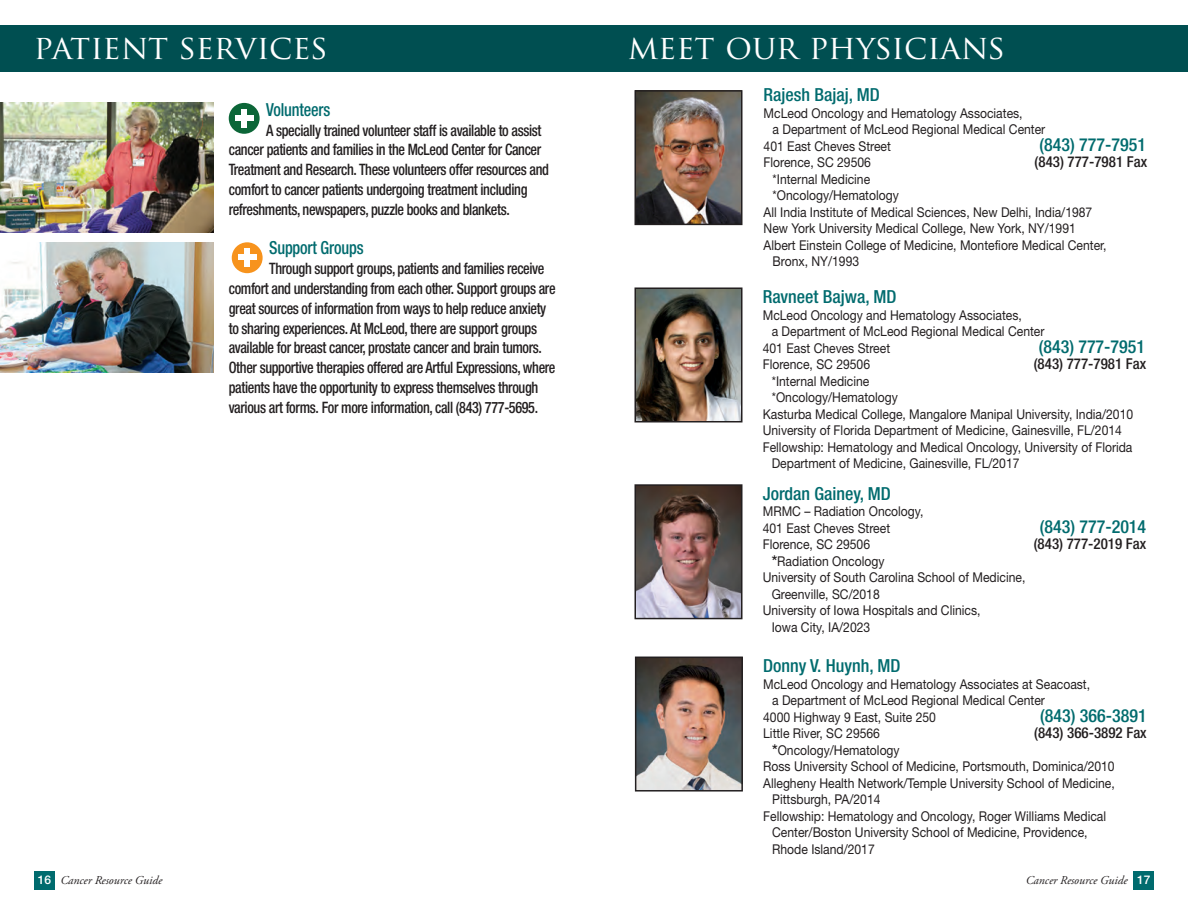
<style>
.page{position:relative;width:1188px;height:918px;background:#fff}
.page>*{position:absolute;margin:0;border:0;box-sizing:border-box;transform-origin:0 0}
.t1{font:33px "Trajan Pro";color:#fff}
.t2{font:500 condensed 18px "Helvetica Neue LT Std";color:#006b6e}
.t3{font:500 condensed 18px "Helvetica Neue LT Std";color:#006b6e;scale:.9 1}
.t4{font:500 condensed 15.75px/19.8px "Helvetica Neue LT Std";letter-spacing:-.025em;color:#231f20;scale:.9 1}
.t5{font:500 condensed 15px "Helvetica Neue LT Std";color:#231f20}
.t6{font:13.5px/16.5px "Helvetica Neue LT Std";color:#231f20;scale:.9 1}
.t7{font:italic 12px "Adobe Garamond Pro";color:#231f20}
.s1{font-weight:500;font-stretch:condensed;font-size:15px}
.s2{font-family:"Helvetica Neue LT Std";font-weight:500;font-style:normal;color:#fff}
</style>
<div class="page">
<div style="left:1134px;top:871px;width:20px;height:19px;background:#006b6e"></div>
<div style="left:34px;top:871px;width:21px;height:19px;background:#006b6e"></div>
<div style="left:0;top:25px;width:1188px;height:46px;background:#004f51"></div>
<img style="left:0;top:103px;width:213px;height:130px">
<img style="left:0;top:243px;width:213px;height:129px">
<div style="left:232px;top:242px;width:31px;height:31px;background:#f7931d;border-radius:50%"></div>
<div style="left:244px;top:248px;width:6px;height:19px;background:#fff"></div>
<div style="left:238px;top:255px;width:18px;height:5px;background:#fff"></div>
<div style="left:229px;top:103px;width:31px;height:31px;background:#0c6638;border-radius:50%"></div>
<div style="left:241px;top:109px;width:6px;height:18px;background:#fff"></div>
<div style="left:235px;top:115px;width:18px;height:6px;background:#fff"></div>
<img style="left:637px;top:93px;width:102px;height:129px">
<div style="left:634px;top:90px;width:108px;height:135px;border:2px solid #231f20"></div>
<img style="left:637px;top:290px;width:102px;height:129px">
<div style="left:634px;top:287px;width:108px;height:135px;border:2px solid #231f20"></div>
<img style="left:638px;top:660px;width:102px;height:129px">
<div style="left:635px;top:657px;width:108px;height:135px;border:2px solid #231f20"></div>
<img style="left:637px;top:487px;width:102px;height:129px">
<div style="left:634px;top:484px;width:108px;height:135px;border:2px solid #231f20"></div>
<h1 class="t1" style="left:34px;top:28px;width:296px">PATIENT SERVICES</h1>
<h2 class="t3" style="left:266px;top:103px;width:73px">Volunteers</h2>
<p class="t4" style="left:229px;top:122px;width:357px;text-indent:37px">A specially trained volunteer staff is available to assist cancer patients and families in the McLeod Center for Cancer Treatment and Research. These volunteers offer resources and comfort to cancer patients undergoing treatment including refreshments, newspapers, puzzle books and blankets.</p>
<h2 class="t3" style="left:269px;top:242px;width:106px">Support Groups</h2>
<p class="t4" style="left:229px;top:261px;width:365px;text-indent:40px">Through support groups, patients and families receive comfort and understanding from each other. Support groups are great sources of information from ways to help reduce anxiety to sharing experiences. At McLeod, there are support groups available for breast cancer, prostate cancer and brain tumors.<br>Other supportive therapies offered are Artful Expressions, where patients have the opportunity to express themselves through various art forms. For more information, call (843) 777-5695.</p>
<h1 class="t1" style="left:628px;top:28px;width:379px">MEET OUR PHYSICIANS</h1>
<h2 class="t2" style="left:764px;top:89px;width:118px">Rajesh Bajaj, MD</h2>
<p class="t6" style="left:764px;top:106px;width:289px">McLeod Oncology and Hematology Associates,</p>
<p class="t6" style="left:773px;top:123px;width:305px">a Department of McLeod Regional Medical Center</p>
<p class="t6" style="left:764px;top:139px;width:143px">401 East Cheves Street</p>
<h2 class="t2" style="left:1040px;top:138px;width:108px">(843) 777-7951</h2>
<p class="t6" style="left:764px;top:156px;width:121px">Florence, SC 29506</p>
<p class="t5" style="left:1035px;top:157px;width:114px">(843) 777-7981 Fax</p>
<p class="t6" style="left:773px;top:172px;width:110px">*Internal Medicine</p>
<p class="t6" style="left:773px;top:189px;width:142px">*Oncology/Hematology</p>
<p class="t6" style="left:764px;top:205px;width:367px">All India Institute of Medical Sciences, New Delhi, India/1987</p>
<p class="t6" style="left:764px;top:222px;width:348px">New York University Medical College, New York, NY/1991</p>
<p class="t6" style="left:764px;top:238px;width:383px">Albert Einstein College of Medicine, Montefiore Medical Center,</p>
<p class="t6" style="left:773px;top:255px;width:98px">Bronx, NY/1993</p>
<h2 class="t2" style="left:763px;top:290px;width:135px">Ravneet Bajwa, MD</h2>
<p class="t6" style="left:763px;top:308px;width:289px">McLeod Oncology and Hematology Associates,</p>
<p class="t6" style="left:772px;top:325px;width:305px">a Department of McLeod Regional Medical Center</p>
<p class="t6" style="left:763px;top:341px;width:143px">401 East Cheves Street</p>
<h2 class="t2" style="left:1039px;top:340px;width:108px">(843) 777-7951</h2>
<p class="t6" style="left:763px;top:358px;width:121px">Florence, SC 29506</p>
<p class="t5" style="left:1034px;top:358px;width:114px">(843) 777-7981 Fax</p>
<p class="t6" style="left:772px;top:374px;width:110px">*Internal Medicine</p>
<p class="t6" style="left:772px;top:391px;width:142px">*Oncology/Hematology</p>
<p class="t6" style="left:763px;top:407px;width:413px">Kasturba Medical College, Mangalore Manipal University, India/2010</p>
<p class="t6" style="left:763px;top:424px;width:401px">University of Florida Department of Medicine, Gainesville, FL/2014</p>
<p class="t6" style="left:763px;top:440px;width:412px">Fellowship: Hematology and Medical Oncology, University of Florida</p>
<p class="t6" style="left:772px;top:457px;width:277px">Department of Medicine, Gainesville, FL/2017</p>
<h2 class="t2" style="left:763px;top:487px;width:130px">Jordan Gainey, MD</h2>
<p class="t6" style="left:763px;top:505px;width:180px">MRMC – Radiation Oncology,<br>401 East Cheves Street</p>
<h2 class="t2" style="left:1040px;top:520px;width:108px">(843) 777-2014</h2>
<p class="t6" style="left:763px;top:538px;width:121px">Florence, SC 29506</p>
<p class="t5" style="left:1034px;top:539px;width:114px">(843) 777-2019 Fax</p>
<p class="t6" style="left:772px;top:554px;width:127px"><span class="s1">*</span>Radiation Oncology</p>
<p class="t6" style="left:763px;top:571px;width:293px">University of South Carolina School of Medicine,</p>
<p class="t6" style="left:772px;top:587px;width:122px">Greenville, SC/2018</p>
<p class="t6" style="left:763px;top:604px;width:243px">University of Iowa Hospitals and Clinics,</p>
<p class="t6" style="left:772px;top:620px;width:111px">Iowa City, IA/2023</p>
<h2 class="t2" style="left:763px;top:659px;width:139px">Donny V. Huynh, MD</h2>
<p class="t6" style="left:763px;top:677px;width:365px">McLeod Oncology and Hematology Associates at Seacoast,</p>
<p class="t6" style="left:772px;top:694px;width:305px">a Department of McLeod Regional Medical Center</p>
<p class="t6" style="left:763px;top:710px;width:194px">4000 Highway 9 East, Suite 250</p>
<h2 class="t2" style="left:1040px;top:709px;width:108px">(843) 366-3891</h2>
<p class="t6" style="left:763px;top:727px;width:131px">Little River, SC 29566</p>
<p class="t5" style="left:1034px;top:727px;width:114px">(843) 366-3892 Fax</p>
<p class="t6" style="left:772px;top:743px;width:143px"><span class="s1">*</span>Oncology/Hematology</p>
<p class="t6" style="left:763px;top:760px;width:392px">Ross University School of Medicine, Portsmouth, Dominica/2010</p>
<p class="t6" style="left:763px;top:776px;width:392px">Allegheny Health Network/Temple University School of Medicine,</p>
<p class="t6" style="left:772px;top:793px;width:122px">Pittsburgh, PA/2014</p>
<p class="t6" style="left:763px;top:809px;width:383px">Fellowship: Hematology and Oncology, Roger Williams Medical</p>
<p class="t6" style="left:772px;top:826px;width:352px">Center/Boston University School of Medicine, Providence,</p>
<p class="t6" style="left:772px;top:842px;width:116px">Rhode Island/2017</p>
<p class="t7" style="left:38px;top:873px;width:126px"><span class="s2">16</span> Cancer Resource Guide</p>
<p class="t7" style="left:1026px;top:873px;width:126px">Cancer Resource Guide <span class="s2">17</span></p>
</div>
